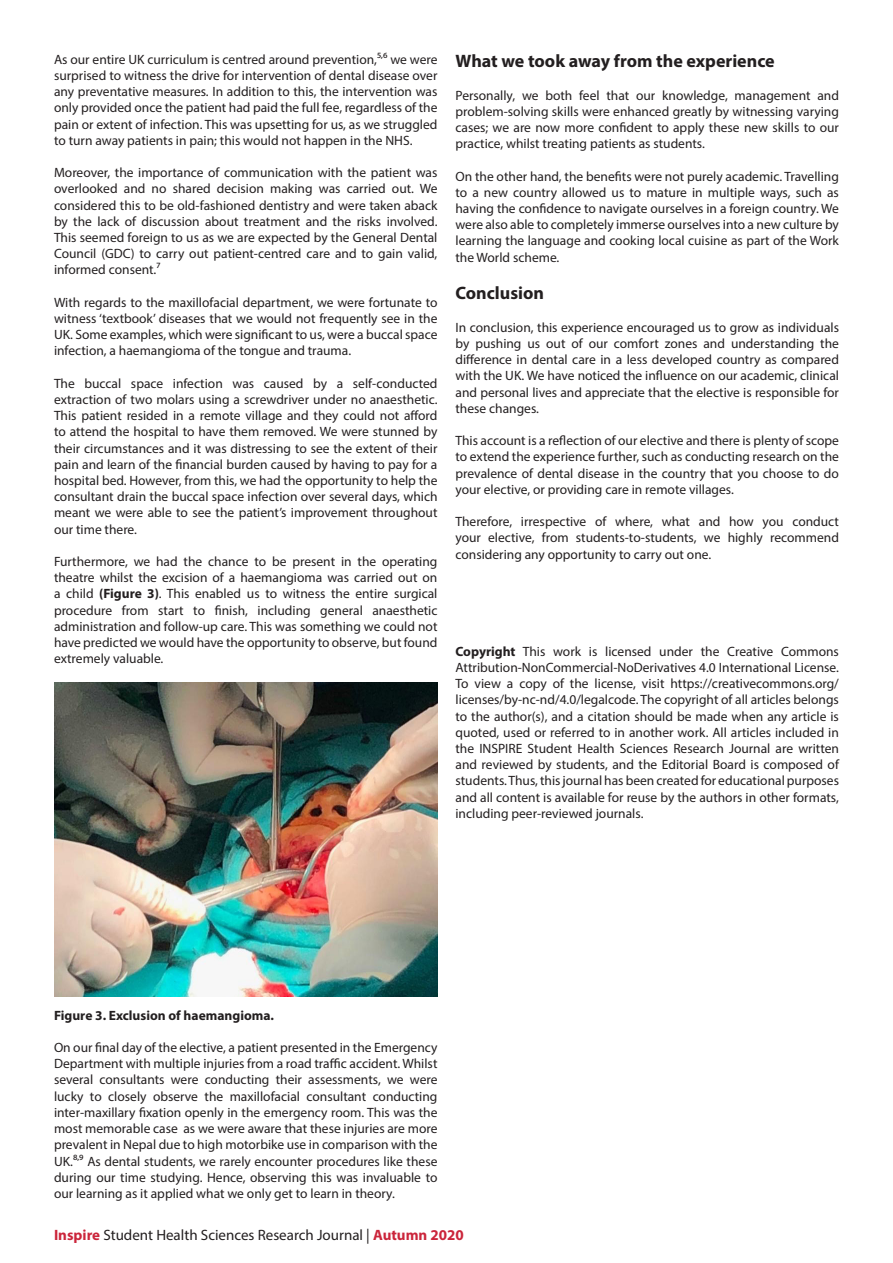
<style>
.page{position:relative;width:893px;height:1263px;background:#fff}
.page>*{position:absolute;margin:0;border:0;box-sizing:border-box;transform-origin:0 0}
.t1{font:700 18px "Myriad Pro";color:#231f20}
.t2{font:15px "Myriad Pro";color:#231f20}
.t3{font:13.5px/16.2px "Myriad Pro";color:#231f20;text-align:justify}
.t4{font:700 13.5px "Myriad Pro";color:#231f20}
.s1{font-weight:700}
.s2{font-weight:700;color:#cb253b}
</style>
<div class="page">
<img style="left:54px;top:682px;width:383px;height:314px">
<p class="t3" style="left:54px;top:51px;width:385px">As our entire UK curriculum is centred around prevention,⁵,⁶ we were surprised to witness the drive for intervention of dental disease over any preventative measures. In addition to this, the intervention was only provided once the patient had paid the full fee, regardless of the pain or extent of infection. This was upsetting for us, as we struggled to turn away patients in pain; this would not happen in the NHS.</p>
<p class="t3" style="left:54px;top:164px;width:385px">Moreover, the importance of communication with the patient was overlooked and no shared decision making was carried out. We considered this to be old-fashioned dentistry and were taken aback by the lack of discussion about treatment and the risks involved.<br>This seemed foreign to us as we are expected by the General Dental Council (GDC) to carry out patient-centred care and to gain valid, informed consent.⁷</p>
<p class="t3" style="left:54px;top:294px;width:385px">With regards to the maxillofacial department, we were fortunate to witness ‘textbook’ diseases that we would not frequently see in the UK. Some examples, which were significant to us, were a buccal space infection, a haemangioma of the tongue and trauma.</p>
<p class="t3" style="left:54px;top:375px;width:385px">The buccal space infection was caused by a self-conducted extraction of two molars using a screwdriver under no anaesthetic.<br>This patient resided in a remote village and they could not afford to attend the hospital to have them removed. We were stunned by their circumstances and it was distressing to see the extent of their pain and learn of the financial burden caused by having to pay for a hospital bed. However, from this, we had the opportunity to help the consultant drain the buccal space infection over several days, which meant we were able to see the patient’s improvement throughout our time there.</p>
<p class="t3" style="left:54px;top:553px;width:385px">Furthermore, we had the chance to be present in the operating theatre whilst the excision of a haemangioma was carried out on a child <span class="s1">(Figure 3)</span>. This enabled us to witness the entire surgical procedure from start to finish, including general anaesthetic administration and follow-up care. This was something we could not have predicted we would have the opportunity to observe, but found extremely valuable.</p>
<p class="t1" style="left:455px;top:49px;width:321px">What we took away from the experience</p>
<p class="t3" style="left:455px;top:87px;width:385px">Personally, we both feel that our knowledge, management and problem-solving skills were enhanced greatly by witnessing varying cases; we are now more confident to apply these new skills to our practice, whilst treating patients as students.</p>
<p class="t3" style="left:455px;top:168px;width:385px">On the other hand, the benefits were not purely academic. Travelling to a new country allowed us to mature in multiple ways, such as having the confidence to navigate ourselves in a foreign country. We were also able to completely immerse ourselves into a new culture by learning the language and cooking local cuisine as part of the Work the World scheme.</p>
<p class="t1" style="left:455px;top:282px;width:90px">Conclusion</p>
<p class="t3" style="left:455px;top:319px;width:385px">In conclusion, this experience encouraged us to grow as individuals by pushing us out of our comfort zones and understanding the difference in dental care in a less developed country as compared with the UK. We have noticed the influence on our academic, clinical and personal lives and appreciate that the elective is responsible for these changes.</p>
<p class="t3" style="left:455px;top:432px;width:385px">This account is a reflection of our elective and there is plenty of scope to extend the experience further, such as conducting research on the prevalence of dental disease in the country that you choose to do your elective, or providing care in remote villages.</p>
<p class="t3" style="left:455px;top:513px;width:385px">Therefore, irrespective of where, what and how you conduct your elective, from students-to-students, we highly recommend considering any opportunity to carry out one.</p>
<p class="t3" style="left:455px;top:643px;width:385px"><span class="s1">Copyright</span> This work is licensed under the Creative Commons Attribution-NonCommercial-NoDerivatives 4.0 International License.<br>To view a copy of the license, visit https://creativecommons.org/ licenses/by-nc-nd/4.0/legalcode. The copyright of all articles belongs to the author(s), and a citation should be made when any article is quoted, used or referred to in another work. All articles included in the INSPIRE Student Health Sciences Research Journal are written and reviewed by students, and the Editorial Board is composed of students. Thus, this journal has been created for educational purposes and all content is available for reuse by the authors in other formats, including peer-reviewed journals.</p>
<p class="t4" style="left:54px;top:1006px;width:222px">Figure 3. Exclusion of haemangioma.</p>
<p class="t3" style="left:54px;top:1039px;width:385px">On our final day of the elective, a patient presented in the Emergency Department with multiple injuries from a road traffic accident. Whilst several consultants were conducting their assessments, we were lucky to closely observe the maxillofacial consultant conducting inter-maxillary fixation openly in the emergency room. This was the most memorable case as we were aware that these injuries are more prevalent in Nepal due to high motorbike use in comparison with the UK.⁸,⁹ As dental students, we rarely encounter procedures like these during our time studying. Hence, observing this was invaluable to our learning as it applied what we only get to learn in theory.</p>
<p class="t2" style="left:54px;top:1226px;width:411px"><span class="s2">Inspire</span> Student Health Sciences Research Journal | <span class="s2">Autumn 2020</span></p>
</div>
